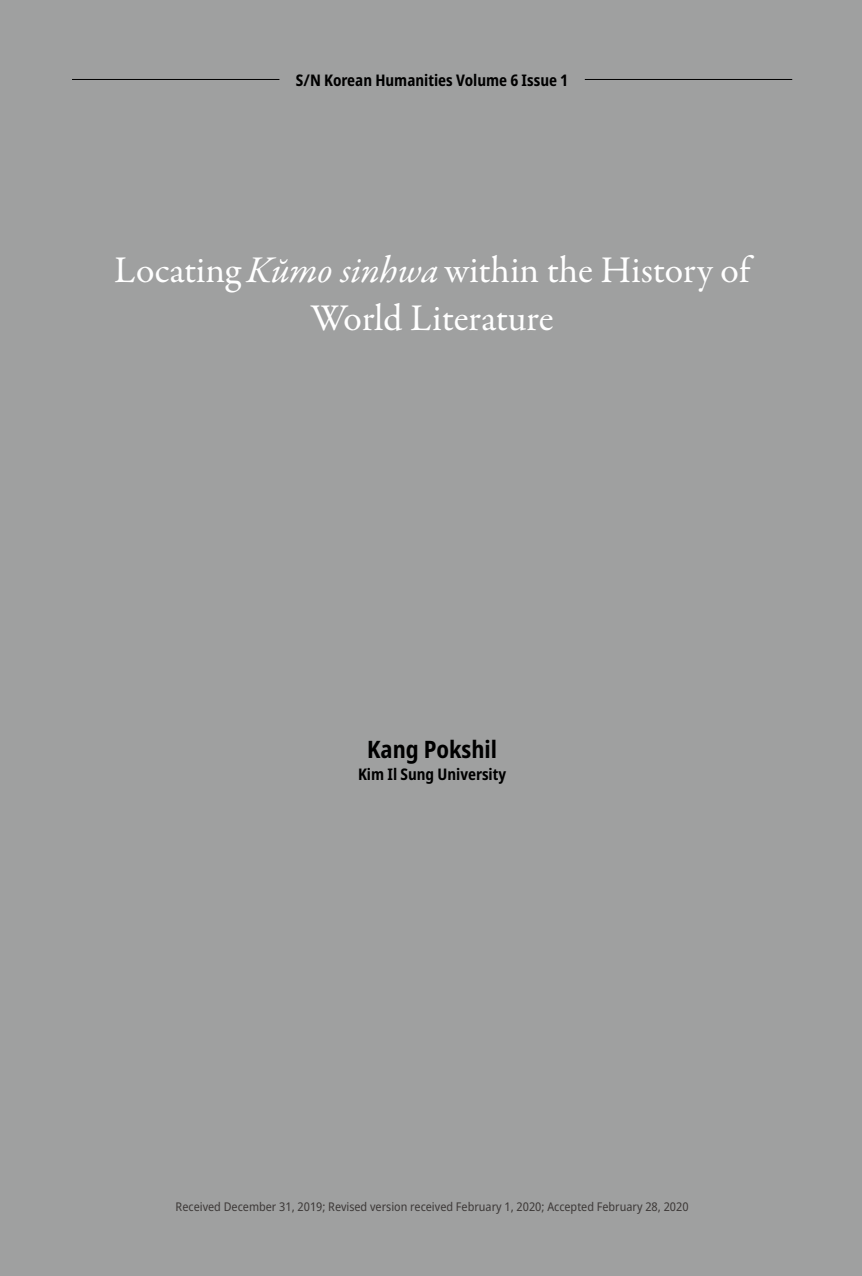
<style>
.page{position:relative;width:862px;height:1276px;background:#9fa0a0}
.page>*{position:absolute;margin:0;border:0;box-sizing:border-box;transform-origin:0 0}
.t1{font:38px/48px "Garamond Premr Pro";letter-spacing:-.005em;color:#fff;text-align:center}
.t2{font:700 condensed 24px "Noto Sans";color:#000}
.t3{font:700 condensed 16px "Noto Sans";color:#000}
.t4{font:semi-condensed 12px "Noto Sans";color:#3e3a39}
.s1{font-style:italic}
</style>
<div class="page">
<hr style="left:72px;top:79px;width:207px;height:1px;background:#000">
<hr style="left:585px;top:79px;width:207px;height:1px;background:#000">
<h3 class="t3" style="left:296px;top:69px;width:274px">S/N Korean Humanities Volume 6 Issue 1</h3>
<h1 class="t1" style="left:114px;top:247px;width:637px">Locating <span class="s1">Kŭmo sinhwa</span> within the History of<br>World Literature</h1>
<h2 class="t2" style="left:367px;top:732px;width:131px">Kang Pokshil</h2>
<h3 class="t3" style="left:358px;top:762px;width:150px">Kim Il Sung University</h3>
<p class="t4" style="left:176px;top:1198px;width:514px">Received December 31, 2019; Revised version received February 1, 2020; Accepted February 28, 2020</p>
</div>
